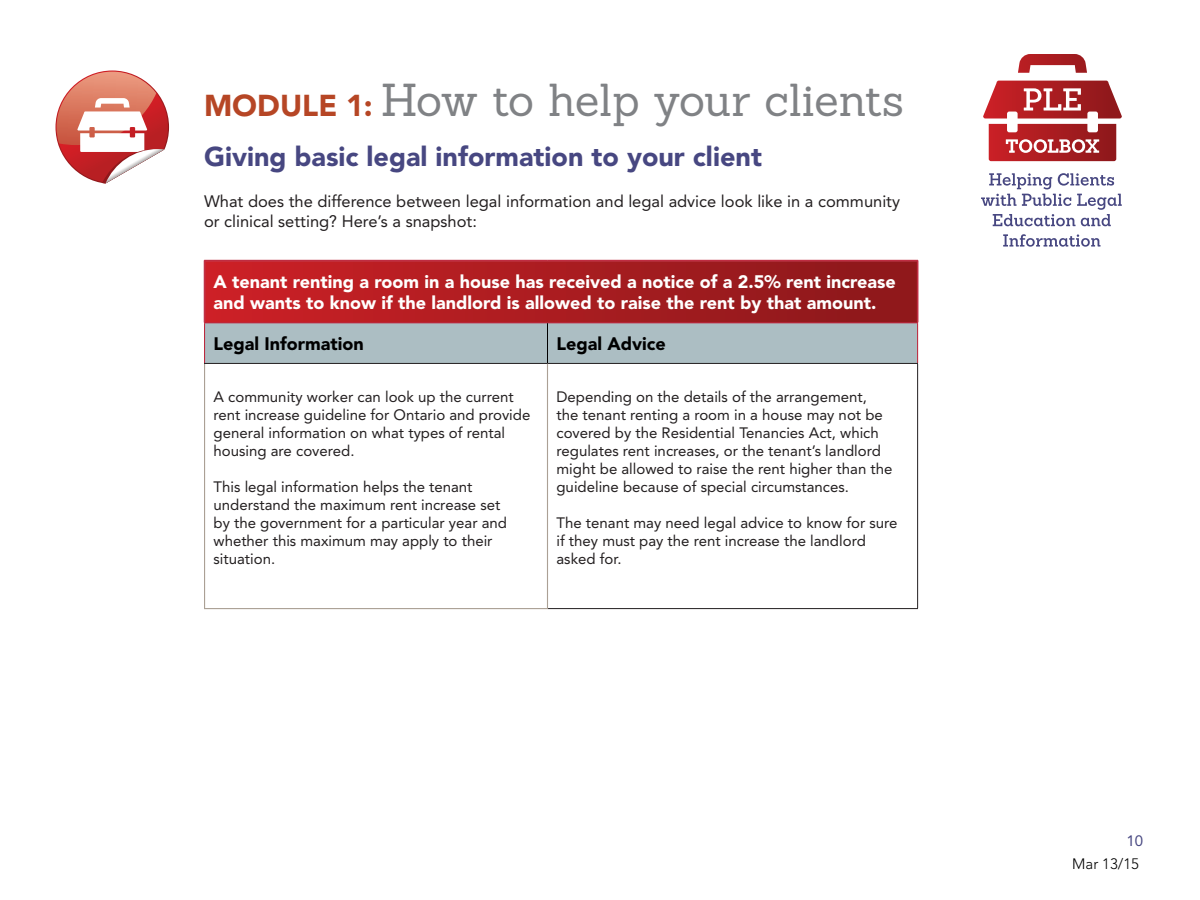
<style>
.page{position:relative;width:1200px;height:900px;background:#fff}
.page>*{position:absolute;margin:0;border:0;box-sizing:border-box;transform-origin:0 0}
.head1{font:45px "Sanchez";letter-spacing:-.01em;color:#808285}
.head2{font:900 27px "Avenir LT Std";color:#474781}
.table_header_black{font:900 18px/21.6px "Avenir LT Std";color:#fffffe}
.table_header_black-2{font:900 18px "Avenir LT Std";color:#000}
.copy1{font:16.5px/19.8px "Avenir LT Std";color:#231f20}
.table_copy{font:15px/18px "Avenir LT Std";color:#231f20}
.table_copy_left{font:15px/18px "Avenir LT Std";color:#231f20}
.t1{font:300 15px "Avenir LT Std";color:#000}
.t2{font:15px "Avenir LT Std";color:#474781}
.s1{font-family:"Avenir LT Std";font-weight:900;font-size:30px;color:#b64625}
</style>
<div class="page">
<svg style="left:1003px;top:234px;width:98px;height:13px"></svg>
<svg style="left:981px;top:173px;width:141px;height:53px"></svg>
<svg style="left:983px;top:54px;width:139px;height:107px"></svg>
<svg style="left:56px;top:70px;width:113px;height:114px"></svg>
<div style="left:205px;top:261px;width:713px;height:62px;background:linear-gradient(to right,#cb2026,#8a181b)"></div>
<div style="left:205px;top:323px;width:712px;height:40px;background:#acbec3"></div>
<hr style="left:917px;top:364px;width:1px;height:244px;background:#231f20">
<hr style="left:204px;top:364px;width:1px;height:244px;background:#aba095">
<hr style="left:547px;top:364px;width:1px;height:244px;background:#aba095">
<hr style="left:204px;top:608px;width:344px;height:1px;background:#aba095">
<hr style="left:204px;top:260px;width:344px;height:1px;background:#bb1e35">
<hr style="left:205px;top:261px;width:342px;height:1px;background:#bb1e35">
<hr style="left:204px;top:260px;width:1px;height:62px;background:#bb1e35">
<hr style="left:205px;top:261px;width:1px;height:61px;background:#bb1e35">
<hr style="left:548px;top:260px;width:370px;height:1px;background:#bb1e35">
<hr style="left:548px;top:261px;width:369px;height:1px;background:#bb1e35">
<hr style="left:917px;top:261px;width:1px;height:61px;background:#bb1e35">
<hr style="left:918px;top:260px;width:1px;height:62px;background:#bb1e35">
<hr style="left:204px;top:322px;width:344px;height:1px;background:#bb1e35">
<hr style="left:204px;top:323px;width:1px;height:40px;background:#bb1e35">
<hr style="left:548px;top:322px;width:370px;height:1px;background:#bb1e35">
<hr style="left:917px;top:323px;width:1px;height:40px;background:#bb1e35">
<hr style="left:547px;top:323px;width:1px;height:40px;background:#000">
<hr style="left:204px;top:363px;width:344px;height:1px;background:#231f20">
<hr style="left:548px;top:363px;width:370px;height:1px;background:#231f20">
<hr style="left:548px;top:608px;width:370px;height:1px;background:#231f20">
<p class="head1" style="left:204px;top:71px;width:702px"><span class="s1">MODULE 1:</span> How to help your clients</p>
<p class="head2" style="left:204px;top:140px;width:560px">Giving basic legal information to your client</p>
<p class="copy1" style="left:204px;top:191px;width:698px">What does the difference between legal information and legal advice look like in a community or clinical setting? Here’s a snapshot:</p>
<p class="table_header_black" style="left:214px;top:271px;width:684px">A tenant renting a room in a house has received a notice of a 2.5% rent increase and wants to know if the landlord is allowed to raise the rent by that amount.</p>
<p class="table_header_black-2" style="left:214px;top:333px;width:152px">Legal Information</p>
<p class="table_header_black-2" style="left:556px;top:333px;width:111px">Legal Advice</p>
<p class="table_copy_left" style="left:214px;top:388px;width:318px">A community worker can look up the current rent increase guideline for Ontario and provide general information on what types of rental housing are covered.</p>
<p class="table_copy_left" style="left:214px;top:478px;width:295px">This legal information helps the tenant understand the maximum rent increase set by the government for a particular year and whether this maximum may apply to their situation.</p>
<p class="table_copy" style="left:556px;top:388px;width:337px">Depending on the details of the arrangement, the tenant renting a room in a house may not be covered by the Residential Tenancies Act, which regulates rent increases, or the tenant’s landlord might be allowed to raise the rent higher than the guideline because of special circumstances.</p>
<p class="table_copy" style="left:556px;top:514px;width:343px">The tenant may need legal advice to know for sure if they must pay the rent increase the landlord asked for.</p>
<p class="t2" style="left:1126px;top:832px;width:18px">10</p>
<p class="t1" style="left:1072px;top:855px;width:68px">Mar 13/15</p>
</div>
